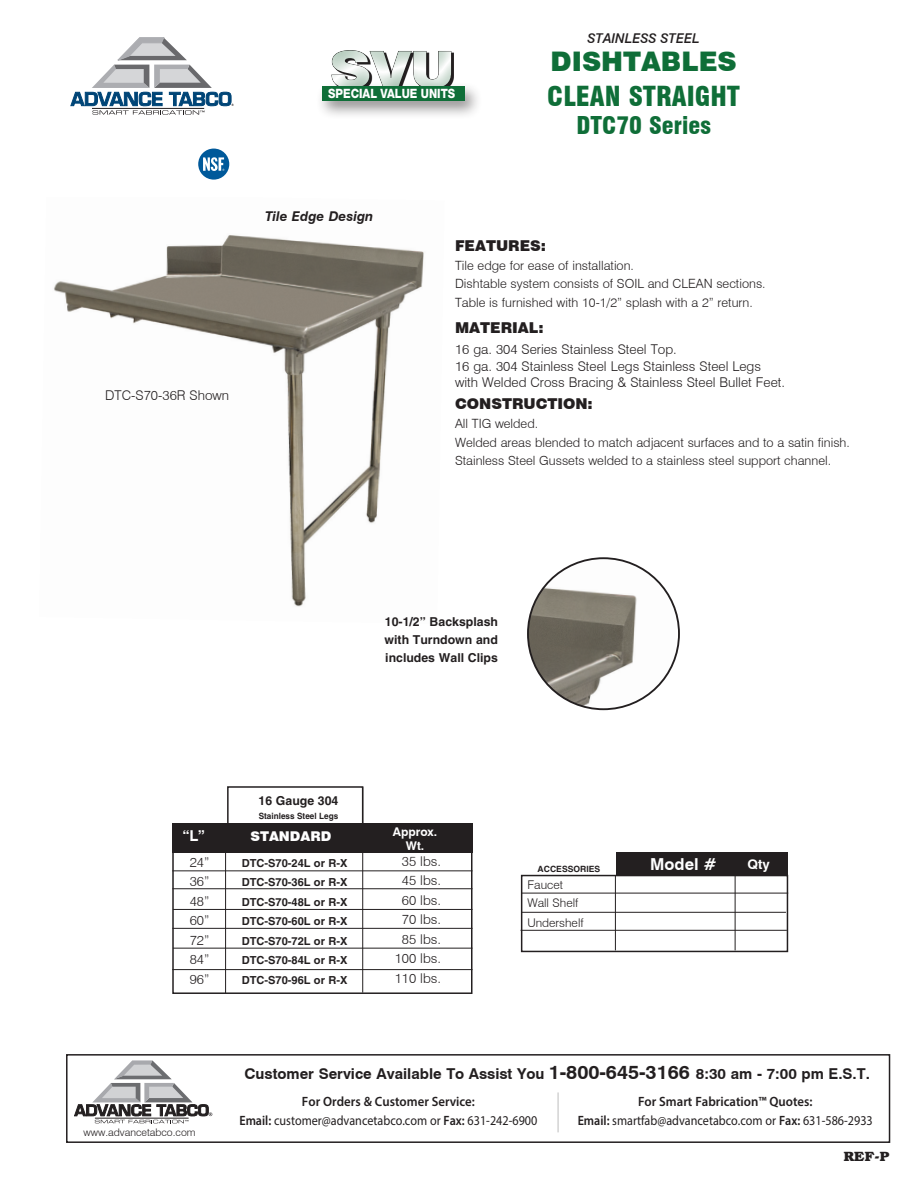
<style>
.page{position:relative;width:918px;height:1188px;background:#fff}
.page>*{position:absolute;margin:0;border:0;box-sizing:border-box;transform-origin:0 0}
.t1{font:45.9px "Swiss 721 BT Black No 2";color:#fff;scale:1.19 1}
.t2{font:900 condensed 27px "Swiss 721 BT";color:#0f6e38}
.t3{font:900 27px "Swiss 721 BT";color:#0f6e38}
.t4{font:900 condensed 24px "Swiss 721 BT";color:#0f6e38}
.t5{font:700 16.5px "Swiss 721 BT";color:#fff}
.t6{font:700 15px "Swiss 721 BT";color:#231f20}
.t7{font:700 condensed 15px/18px "Helvetica";color:#231f20;text-align:justify}
.Features{font:900 15px "Swiss 721 BT";color:#231f20}
.t8{font:700 15px "Swiss 721 BT";color:#fff}
.t9{font:300 13.5px/16.5px "Swiss 721 BT";color:#231f20}
.t10{font:13.5px/19.5px "Myriad Pro";color:#231f20;text-align:center;scale:.9 1}
.t11{font:700 condensed 13.5px "Helvetica";color:#231f20}
.t12{font:600 13.5px "Myriad Pro";color:#231f20;scale:.95 1}
.t13{font:italic 500 13.5px "Swiss 721 BT";color:#231f20}
.t14{font:italic 700 13.5px "Swiss 721 BT";color:#231f20}
.t15{font:900 13.5px "Swiss 721 BT";color:#fff}
.t16{font:700 13.5px "Bookman";color:#231f20}
.t17{font:700 13.5px "Swiss 721 BT";color:#fff}
.t18{font:800 12.9px "Helvetica Neue";color:#fff;scale:.86 1}
.Feature_Copy{font:300 12.75px "Swiss 721 BT";color:#231f20}
.t19{font:300 12px "Swiss 721 BT";color:#231f20}
.t20{font:700 12px "Swiss 721 BT";color:#fff}
.t21{font:300 10.5px "Swiss 721 BT";color:#231f20}
.t22{font:700 condensed 10.5px "Helvetica";color:#231f20;scale:.95 1}
.t23{font:700 condensed 10.5px "Helvetica";color:#231f20}
.s1{font-size:19.5px}
.s2{font-weight:600}
</style>
<div class="page">
<img style="left:54px;top:235px;width:370px;height:372px">
<svg style="left:70px;top:37px;width:164px;height:78px"></svg>
<div style="left:227px;top:786px;width:136px;height:46px;border:2px solid #231f20"></div>
<div style="left:521px;top:875px;width:267px;height:77px;border:2px solid #231f20"></div>
<hr style="left:522px;top:893px;width:266px;height:1px;background:#231f20">
<hr style="left:522px;top:912px;width:264px;height:1px;background:#231f20">
<hr style="left:521px;top:930px;width:266px;height:1px;background:#231f20">
<div style="left:616px;top:852px;width:171px;height:23px;background:#231f20"></div>
<hr style="left:615px;top:876px;width:1px;height:74px;background:#231f20">
<hr style="left:735px;top:862px;width:1px;height:88px;background:#231f20">
<div style="left:198px;top:149px;width:31px;height:31px;background:#00599a;border-radius:50%"></div>
<svg style="left:203px;top:157px;width:21px;height:14px"></svg>
<div style="left:172px;top:837px;width:300px;height:157px;border:2px solid #231f20"></div>
<hr style="left:362px;top:787px;width:1px;height:206px;background:#231f20">
<hr style="left:172px;top:888px;width:300px;height:1px;background:#231f20">
<hr style="left:173px;top:909px;width:300px;height:1px;background:#231f20">
<hr style="left:172px;top:928px;width:301px;height:1px;background:#231f20">
<hr style="left:173px;top:948px;width:299px;height:1px;background:#231f20">
<hr style="left:172px;top:969px;width:300px;height:1px;background:#231f20">
<div style="left:172px;top:823px;width:300px;height:30px;background:#231f20"></div>
<hr style="left:172px;top:871px;width:301px;height:1px;background:#231f20">
<hr style="left:225px;top:831px;width:1px;height:162px;background:#231f20">
<div style="left:317px;top:35px;width:157px;height:68px;background:#004f1d;opacity:.38"></div>
<div style="left:316px;top:81px;width:166px;height:39px;background:#231f20;opacity:.5"></div>
<div style="left:322px;top:86px;width:142px;height:14px;background:#0f6e38"></div>
<div style="left:66px;top:1054px;width:824px;height:89px;border:2px solid #231f20"></div>
<svg style="left:74px;top:1060px;width:138px;height:63px"></svg>
<hr style="left:558px;top:1092px;width:1px;height:40px;background:#231f20">
<img style="left:528px;top:559px;width:148px;height:150px">
<p class="t9" style="left:105px;top:387px;width:126px">DTC-S70-36R Shown</p>
<h1 class="t1" style="left:330px;top:38px;width:107px">SVU</h1>
<p class="t18" style="left:328px;top:86px;width:149px">SPECIAL VALUE UNITS</p>
<p class="t14" style="left:265px;top:208px;width:110px">Tile Edge Design</p>
<p class="t13" style="left:588px;top:30px;width:114px">STAINLESS STEEL</p>
<p class="t3" style="left:551px;top:45px;width:188px">DISHTABLES</p>
<p class="t2" style="left:547px;top:80px;width:194px">CLEAN STRAIGHT</p>
<p class="t4" style="left:576px;top:111px;width:136px">DTC70 Series</p>
<p class="Features" style="left:455px;top:237px;width:93px">FEATURES:</p>
<p class="Feature_Copy" style="left:455px;top:257px;width:180px">Tile edge for ease of installation.</p>
<p class="Feature_Copy" style="left:455px;top:276px;width:312px">Dishtable system consists of SOIL and CLEAN sections.</p>
<p class="Feature_Copy" style="left:455px;top:294px;width:299px">Table is furnished with 10-1/2” splash with a 2” return.</p>
<p class="Features" style="left:455px;top:319px;width:90px">MATERIAL:</p>
<p class="t9" style="left:455px;top:341px;width:223px">16 ga. 304 Series Stainless Steel Top.</p>
<p class="t9" style="left:455px;top:357px;width:331px">16 ga. 304 Stainless Steel Legs Stainless Steel Legs with Welded Cross Bracing &amp; Stainless Steel Bullet Feet.</p>
<p class="Features" style="left:455px;top:395px;width:139px">CONSTRUCTION:</p>
<p class="Feature_Copy" style="left:455px;top:416px;width:85px">All TIG welded.</p>
<p class="Feature_Copy" style="left:455px;top:434px;width:396px">Welded areas blended to match adjacent surfaces and to a satin finish.</p>
<p class="Feature_Copy" style="left:455px;top:453px;width:378px">Stainless Steel Gussets welded to a stainless steel support channel.</p>
<p class="t7" style="left:385px;top:613px;width:115px">10-1/2” Backsplash with Turndown and includes Wall Clips</p>
<p class="t8" style="left:183px;top:827px;width:23px">“L”</p>
<p class="t9" style="left:190px;top:852px;width:21px;line-height:19.5px">24”<br>36”</p>
<p class="t9" style="left:190px;top:893px;width:21px">48”</p>
<p class="t9" style="left:190px;top:912px;width:21px">60”</p>
<p class="t9" style="left:190px;top:932px;width:21px">72”</p>
<p class="t9" style="left:190px;top:951px;width:21px">84”</p>
<p class="t9" style="left:190px;top:971px;width:21px">96”</p>
<p class="t7" style="left:259px;top:791px;width:81px">16 Gauge 304</p>
<p class="t22" style="left:259px;top:810px;width:85px">Stainless Steel Legs</p>
<p class="t15" style="left:250px;top:828px;width:82px">STANDARD</p>
<p class="t11" style="left:242px;top:856px;width:107px">DTC-S70-24L or R-X</p>
<p class="t11" style="left:242px;top:876px;width:107px">DTC-S70-36L or R-X</p>
<p class="t11" style="left:242px;top:895px;width:107px">DTC-S70-48L or R-X</p>
<p class="t11" style="left:242px;top:915px;width:107px">DTC-S70-60L or R-X</p>
<p class="t11" style="left:242px;top:934px;width:107px">DTC-S70-72L or R-X</p>
<p class="t11" style="left:242px;top:954px;width:107px">DTC-S70-84L or R-X</p>
<p class="t11" style="left:242px;top:973px;width:107px">DTC-S70-96L or R-X</p>
<p class="t20" style="left:393px;top:824px;width:46px">Approx.</p>
<p class="t20" style="left:406px;top:838px;width:20px">Wt.</p>
<p class="t9" style="left:402px;top:852px;width:41px">35 lbs.</p>
<p class="t9" style="left:402px;top:872px;width:41px">45 lbs.</p>
<p class="t9" style="left:402px;top:891px;width:41px">60 lbs.</p>
<p class="t9" style="left:402px;top:911px;width:41px">70 lbs.</p>
<p class="t9" style="left:402px;top:930px;width:41px">85 lbs.</p>
<p class="t9" style="left:395px;top:950px;width:48px">100 lbs.</p>
<p class="t9" style="left:395px;top:969px;width:48px">110 lbs.</p>
<p class="t23" style="left:538px;top:864px;width:64px">ACCESSORIES</p>
<p class="t5" style="left:650px;top:854px;width:68px">Model #</p>
<p class="t17" style="left:747px;top:856px;width:24px">Qty</p>
<p class="t19" style="left:527px;top:878px;width:37px">Faucet</p>
<p class="t19" style="left:527px;top:896px;width:52px">Wall Shelf</p>
<p class="t19" style="left:527px;top:915px;width:58px">Undershelf</p>
<p class="t21" style="left:84px;top:1126px;width:114px">www.advancetabco.com</p>
<p class="t6" style="left:244px;top:1064px;width:627px">Customer Service Available To Assist You <span class="s1">1-800-645-3166</span> 8:30 am - 7:00 pm E.S.T.</p>
<p class="t10" style="left:239px;top:1091px;width:333px"><span class="s2">For Orders &amp; Customer Service:<br>Email:</span> customer@advancetabco.com or <span class="s2">Fax:</span> 631-242-6900</p>
<p class="t12" style="left:638px;top:1092px;width:185px">For Smart Fabrication™ Quotes:</p>
<p class="t10" style="left:578px;top:1111px;width:329px"><span class="s2">Email:</span> smartfab@advancetabco.com or <span class="s2">Fax:</span> 631-586-2933</p>
<p class="t16" style="left:844px;top:1148px;width:47px">REF-P</p>
</div>
